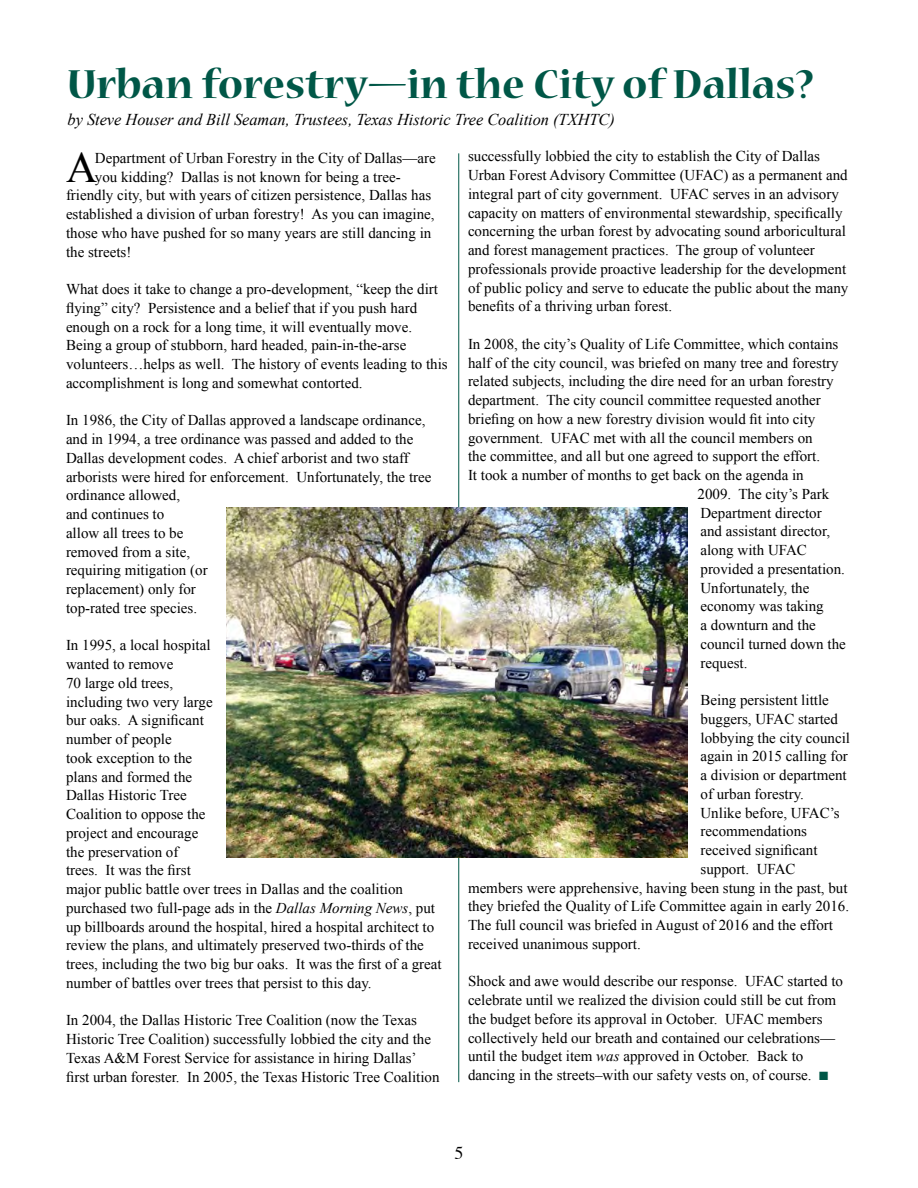
<style>
.page{position:relative;width:918px;height:1188px;background:#fff}
.page>*{position:absolute;margin:0;border:0;box-sizing:border-box;transform-origin:0 0}
.t1{font:700 45px "Nueva Std";color:#005747}
.t2{font:43.35px "Times New Roman";color:#000}
.t3{font:18px "Times";color:#000}
.t4{font:italic 16.5px "Times New Roman";color:#000}
.t5{font:15px/18.8px "Times New Roman";color:#000}
.s1{font-style:italic}
.s2{color:#005747}
</style>
<div class="page">
<hr style="left:458px;top:153px;width:1px;height:929px;background:#005747">
<img style="left:226px;top:507px;width:462px;height:351px">
<h1 class="t1" style="left:68px;top:64px;width:748px">Urban forestry—in the City of Dallas?</h1>
<p class="t4" style="left:68px;top:108px;width:549px">by Steve Houser and Bill Seaman, Trustees, Texas Historic Tree Coalition (TXHTC)</p>
<h2 class="t2" style="left:66px;top:138px;width:33px">A</h2>
<p class="t5" style="left:95px;top:148px;width:342px">Department of Urban Forestry in the City of Dallas—are</p>
<p class="t5" style="left:95px;top:167px;width:307px">you kidding? Dallas is not known for being a tree-</p>
<p class="t5" style="left:66px;top:186px;width:367px">friendly city, but with years of citizen persistence, Dallas has</p>
<p class="t5" style="left:66px;top:205px;width:370px">established a division of urban forestry! As you can imagine,</p>
<p class="t5" style="left:66px;top:223px;width:367px">those who have pushed for so many years are still dancing in</p>
<p class="t5" style="left:66px;top:242px;width:67px">the streets!</p>
<p class="t5" style="left:66px;top:280px;width:383px">What does it take to change a pro-development, “keep the dirt flying” city? Persistence and a belief that if you push hard enough on a rock for a long time, it will eventually move.<br>Being a group of stubborn, hard headed, pain-in-the-arse volunteers…helps as well. The history of events leading to this accomplishment is long and somewhat contorted.</p>
<p class="t5" style="left:66px;top:411px;width:367px">In 1986, the City of Dallas approved a landscape ordinance, and in 1994, a tree ordinance was passed and added to the Dallas development codes. A chief arborist and two staff arborists were hired for enforcement. Unfortunately, the tree ordinance allowed,<br>and continues to<br>allow all trees to be<br>removed from a site,<br>requiring mitigation (or<br>replacement) only for<br>top-rated tree species.</p>
<p class="t5" style="left:66px;top:636px;width:377px">In 1995, a local hospital<br>wanted to remove<br>70 large old trees,<br>including two very large<br>bur oaks. A significant<br>number of people<br>took exception to the<br>plans and formed the<br>Dallas Historic Tree<br>Coalition to oppose the<br>project and encourage<br>the preservation of<br>trees. It was the first<br>major public battle over trees in Dallas and the coalition purchased two full-page ads in the <span class="s1">Dallas Morning News</span>, put up billboards around the hospital, hired a hospital architect to review the plans, and ultimately preserved two-thirds of the trees, including the two big bur oaks. It was the first of a great number of battles over trees that persist to this day.</p>
<p class="t5" style="left:66px;top:1011px;width:375px">In 2004, the Dallas Historic Tree Coalition (now the Texas Historic Tree Coalition) successfully lobbied the city and the Texas A&amp;M Forest Service for assistance in hiring Dallas’ first urban forester. In 2005, the Texas Historic Tree Coalition</p>
<p class="t5" style="left:468px;top:147px;width:382px">successfully lobbied the city to establish the City of Dallas Urban Forest Advisory Committee (UFAC) as a permanent and integral part of city government. UFAC serves in an advisory capacity on matters of environmental stewardship, specifically concerning the urban forest by advocating sound arboricultural and forest management practices. The group of volunteer professionals provide proactive leadership for the development of public policy and serve to educate the public about the many benefits of a thriving urban forest.</p>
<p class="t5" style="left:468px;top:334px;width:372px">In 2008, the city’s Quality of Life Committee, which contains</p>
<p class="t5" style="left:468px;top:353px;width:372px">half of the city council, was briefed on many tree and forestry</p>
<p class="t5" style="left:468px;top:372px;width:367px">related subjects, including the dire need for an urban forestry</p>
<p class="t5" style="left:468px;top:391px;width:354px">department. The city council committee requested another</p>
<p class="t5" style="left:468px;top:409px;width:349px">briefing on how a new forestry division would fit into city</p>
<p class="t5" style="left:468px;top:428px;width:346px">government. UFAC met with all the council members on</p>
<p class="t5" style="left:468px;top:447px;width:354px">the committee, and all but one agreed to support the effort.</p>
<p class="t5" style="left:468px;top:466px;width:337px">It took a number of months to get back on the agenda in</p>
<p class="t5" style="left:698px;top:484px;width:133px">2009. The city’s Park</p>
<p class="t5" style="left:701px;top:503px;width:123px">Department director</p>
<p class="t5" style="left:701px;top:522px;width:131px">and assistant director,</p>
<p class="t5" style="left:701px;top:541px;width:108px">along with UFAC</p>
<p class="t5" style="left:701px;top:559px;width:146px">provided a presentation.</p>
<p class="t5" style="left:701px;top:578px;width:110px">Unfortunately, the</p>
<p class="t5" style="left:701px;top:597px;width:125px">economy was taking</p>
<p class="t5" style="left:701px;top:616px;width:117px">a downturn and the</p>
<p class="t5" style="left:701px;top:634px;width:147px">council turned down the</p>
<p class="t5" style="left:701px;top:653px;width:49px">request.</p>
<p class="t5" style="left:701px;top:691px;width:130px">Being persistent little</p>
<p class="t5" style="left:701px;top:709px;width:139px">buggers, UFAC started</p>
<p class="t5" style="left:701px;top:728px;width:151px">lobbying the city council</p>
<p class="t5" style="left:701px;top:747px;width:149px">again in 2015 calling for</p>
<p class="t5" style="left:701px;top:766px;width:148px">a division or department</p>
<p class="t5" style="left:701px;top:784px;width:105px">of urban forestry.</p>
<p class="t5" style="left:701px;top:803px;width:141px">Unlike before, UFAC’s</p>
<p class="t5" style="left:701px;top:822px;width:108px">recommendations</p>
<p class="t5" style="left:701px;top:841px;width:119px">received significant</p>
<p class="t5" style="left:701px;top:859px;width:97px">support. UFAC</p>
<p class="t5" style="left:468px;top:878px;width:381px">members were apprehensive, having been stung in the past, but</p>
<p class="t5" style="left:468px;top:897px;width:383px">they briefed the Quality of Life Committee again in early 2016.</p>
<p class="t5" style="left:468px;top:916px;width:367px">The full council was briefed in August of 2016 and the effort</p>
<p class="t5" style="left:468px;top:934px;width:174px">received unanimous support.</p>
<p class="t5" style="left:468px;top:972px;width:377px">Shock and awe would describe our response. UFAC started to celebrate until we realized the division could still be cut from the budget before its approval in October. UFAC members collectively held our breath and contained our celebrations— until the budget item <span class="s1">was</span> approved in October. Back to dancing in the streets–with our safety vests on, of course. <span class="s2">■</span></p>
<p class="t3" style="left:454px;top:1136px;width:10px">5</p>
</div>
